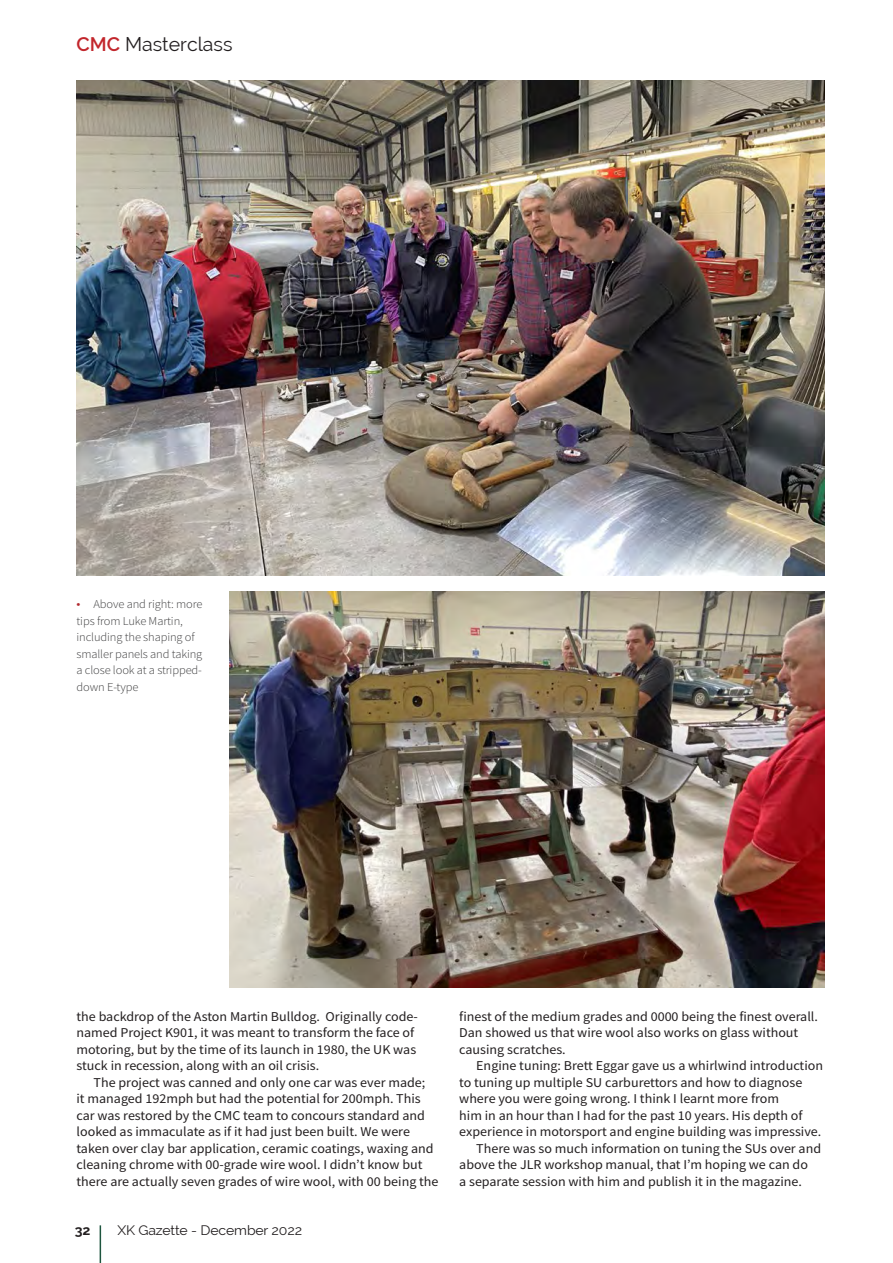
<style>
.page{position:relative;width:893px;height:1263px;background:#fff}
.page>*{position:absolute;margin:0;border:0;box-sizing:border-box;transform-origin:0 0}
.t1{font:19.5px "Raleway";color:#231f20}
.t2{font:13.5px/16.5px "Source Sans Pro";color:#231f20;scale:1.04 1}
.t3{font:13.5px "Raleway";letter-spacing:-.01em;color:#231f20;scale:1.04 1}
.t4{font:700 13.5px "Raleway";color:#231f20;scale:1.04 1}
.t5{font:300 12px/16.5px "Source Sans Pro";letter-spacing:-.01em;color:#3e3e3f;scale:1.04 1}
.s1{font-weight:600;color:#c2262c}
.s2{font-family:"Myriad Pro";font-weight:400;font-size:13.5px;color:#b1292f}
</style>
<div class="page">
<hr style="left:100px;top:1225px;width:1px;height:38px;background:#1e553f">
<img style="left:77px;top:80px;width:748px;height:495px">
<img style="left:230px;top:592px;width:595px;height:396px">
<h1 class="t1" style="left:77px;top:33px;width:158px"><span class="s1">CMC</span> Masterclass</h1>
<p class="t5" style="left:77px;top:596px;width:123px"><span class="s2">•</span> Above and right: more tips from Luke Martin, including the shaping of smaller panels and taking a close look at a stripped&shy;down E-type</p>
<p class="t2" style="left:77px;top:1008px;width:330px">the backdrop of the Aston Martin Bulldog. Originally code&shy;named Project K901, it was meant to transform the face of motoring, but by the time of its launch in 1980, the UK was stuck in recession, along with an oil crisis.</p>
<p class="t2" style="left:77px;top:1074px;width:350px;text-indent:17px">The project was canned and only one car was ever made;<br>it managed 192mph but had the potential for 200mph. This car was restored by the CMC team to concours standard and looked as immaculate as if it had just been built. We were taken over clay bar application, ceramic coatings, waxing and cleaning chrome with 00-grade wire wool. I didn’t know but there are actually seven grades of wire wool, with 00 being the</p>
<p class="t4" style="left:75px;top:1223px;width:17px">32</p>
<p class="t3" style="left:118px;top:1223px;width:179px">XK Gazette - December 2022</p>
<p class="t2" style="left:459px;top:1008px;width:346px">finest of the medium grades and 0000 being the finest overall.<br>Dan showed us that wire wool also works on glass without causing scratches.</p>
<p class="t2" style="left:476px;top:1057px;width:335px">Engine tuning: Brett Eggar gave us a whirlwind introduction</p>
<p class="t2" style="left:459px;top:1074px;width:331px">to tuning up multiple SU carburettors and how to diagnose</p>
<p class="t2" style="left:459px;top:1090px;width:309px">where you were going wrong. I think I learnt more from</p>
<p class="t2" style="left:459px;top:1107px;width:332px">him in an hour than I had for the past 10 years. His depth of</p>
<p class="t2" style="left:459px;top:1123px;width:350px">experience in motorsport and engine building was impressive.</p>
<p class="t2" style="left:476px;top:1140px;width:333px">There was so much information on tuning the SUs over and</p>
<p class="t2" style="left:459px;top:1156px;width:337px">above the JLR workshop manual, that I’m hoping we can do</p>
<p class="t2" style="left:459px;top:1173px;width:331px">a separate session with him and publish it in the magazine.</p>
</div>
